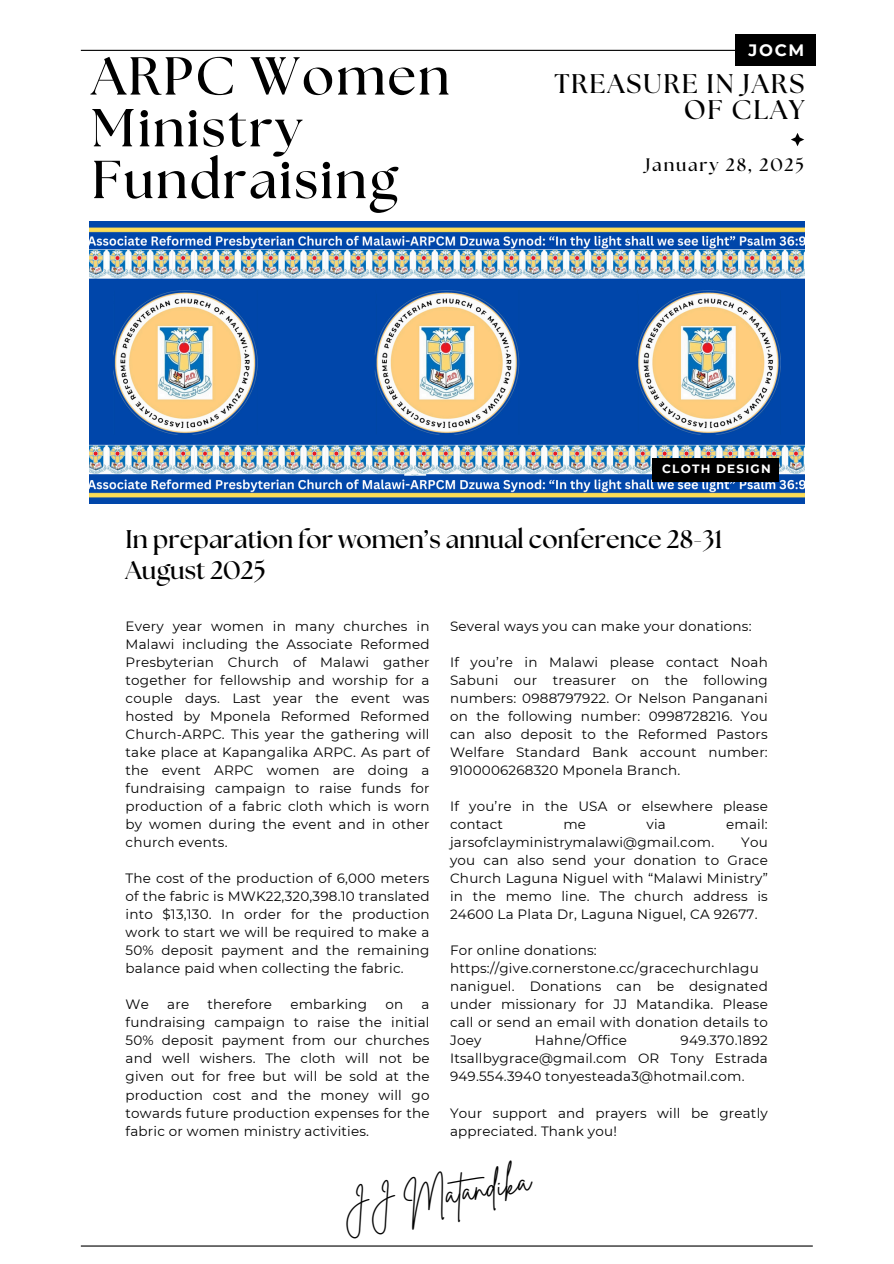
<style>
.page{position:relative;width:894px;height:1264px;background:#fff}
.page>*{position:absolute;margin:0;border:0;box-sizing:border-box;transform-origin:0 0}
.t1{font:700 53.4px/51.8px "The Seasons";letter-spacing:.04em;color:#000}
.t2{font:33.45px "Brittany Signature";color:#000}
.t3{font:700 27px/25.8px "The Seasons";letter-spacing:.065em;color:#000;text-align:right}
.t4{font:700 25.5px/31.5px "The Seasons";color:#000}
.t5{font:700 18px "The Seasons";letter-spacing:.1em;color:#000}
.t6{font:700 16.5px "Montserrat";color:#fff}
.t7{font:13.5px/18px "Montserrat";letter-spacing:.015em;color:#000;text-align:justify}
.t8{font:700 12px "Montserrat";letter-spacing:.1em;color:#fff}
</style>
<div class="page">
<hr style="left:81px;top:50px;width:731px;height:1px;background:#000">
<hr style="left:81px;top:1245px;width:731px;height:1px;background:#000">
<svg style="left:791px;top:133px;width:13px;height:13px"></svg>
<img style="left:89px;top:221px;width:715px;height:282px">
<div style="left:735px;top:35px;width:80px;height:31px;background:#000"></div>
<div style="left:652px;top:458px;width:126px;height:23px;background:#000"></div>
<p class="t1" style="left:91px;top:53px;width:359px">ARPC Women<br>Ministry<br>Fundraising</p>
<p class="t6" style="left:748px;top:40px;width:57px">JOCM</p>
<p class="t3" style="left:554px;top:72px;width:251px">TREASURE IN JARS<br>OF CLAY</p>
<p class="t5" style="left:645px;top:157px;width:160px">January 28, 2025</p>
<p class="t8" style="left:662px;top:462px;width:110px">CLOTH DESIGN</p>
<h4 class="t4" style="left:125px;top:524px;width:598px">In preparation for women’s annual conference 28-31<br>August 2025</h4>
<h1 class="t7" style="left:125px;top:617px;width:305px">Every year women in many churches in Malawi including the Associate Reformed Presbyterian Church of Malawi gather together for fellowship and worship for a couple days. Last year the event was hosted by Mponela Reformed Reformed Church-ARPC. This year the gathering will take place at Kapangalika ARPC. As part of the event ARPC women are doing a fundraising campaign to raise funds for production of a fabric cloth which is worn by women during the event and in other church events.</h1>
<p class="t7" style="left:125px;top:869px;width:305px">The cost of the production of 6,000 meters of the fabric is MWK22,320,398.10 translated into $13,130. In order for the production work to start we will be required to make a 50% deposit payment and the remaining balance paid when collecting the fabric.</p>
<h3 class="t7" style="left:125px;top:995px;width:25px">We</h3>
<h3 class="t7" style="left:167px;top:995px;width:23px">are</h3>
<h3 class="t7" style="left:207px;top:995px;width:66px">therefore</h3>
<h3 class="t7" style="left:290px;top:995px;width:78px">embarking</h3>
<h3 class="t7" style="left:385px;top:995px;width:19px">on</h3>
<h5 class="t7" style="left:450px;top:617px;width:303px">Several ways you can make your donations:</h5>
<p class="t7" style="left:450px;top:653px;width:319px">If you’re in Malawi please contact Noah Sabuni our treasurer on the following numbers: 0988797922. Or Nelson Panganani on the following number: 0998728216. You can also deposit to the Reformed Pastors Welfare Standard Bank account number:<br>9100006268320 Mponela Branch.</p>
<p class="t7" style="left:450px;top:797px;width:319px">If you’re in the USA or elsewhere please contact</p>
<p class="t7" style="left:563px;top:815px;width:24px">me</p>
<p class="t7" style="left:646px;top:815px;width:21px">via</p>
<p class="t7" style="left:726px;top:815px;width:43px">email:</p>
<p class="t7" style="left:450px;top:833px;width:265px">jarsofclayministrymalawi@gmail.com.</p>
<p class="t7" style="left:450px;top:833px;width:319px;text-indent:291px">You you can also send your donation to Grace Church Laguna Niguel with “Malawi Ministry” in the memo line. The church address is 24600 La Plata Dr, Laguna Niguel, CA 92677.</p>
<p class="t7" style="left:450px;top:941px;width:148px">For online donations:</p>
<p class="t7" style="left:450px;top:959px;width:319px;text-align:left">https://give.cornerstone.cc/gracechurchlagu naniguel. Donations can be designated under missionary for JJ Matandika. Please call or send an email with donation details to Joey</p>
<h3 class="t7" style="left:125px;top:995px;width:305px;text-indent:296px">a fundraising campaign to raise the initial 50% deposit payment from our churches and well wishers. The cloth will not be given out for free but will be sold at the production cost and the money will go towards future production expenses for the fabric or women ministry activities.</h3>
<p class="t7" style="left:535px;top:1031px;width:93px">Hahne/Office</p>
<p class="t7" style="left:450px;top:1031px;width:319px;text-indent:230px">949.370.1892<br>Itsallbygrace@gmail.com OR Tony Estrada 949.554.3940 tonyesteada3@hotmail.com.</p>
<p class="t7" style="left:450px;top:1103px;width:319px">Your support and prayers will be greatly appreciated. Thank you!</p>
<p class="t2" style="left:339px;top:1187px;width:192px;rotate:-9deg">JJ Matandika</p>
</div>
